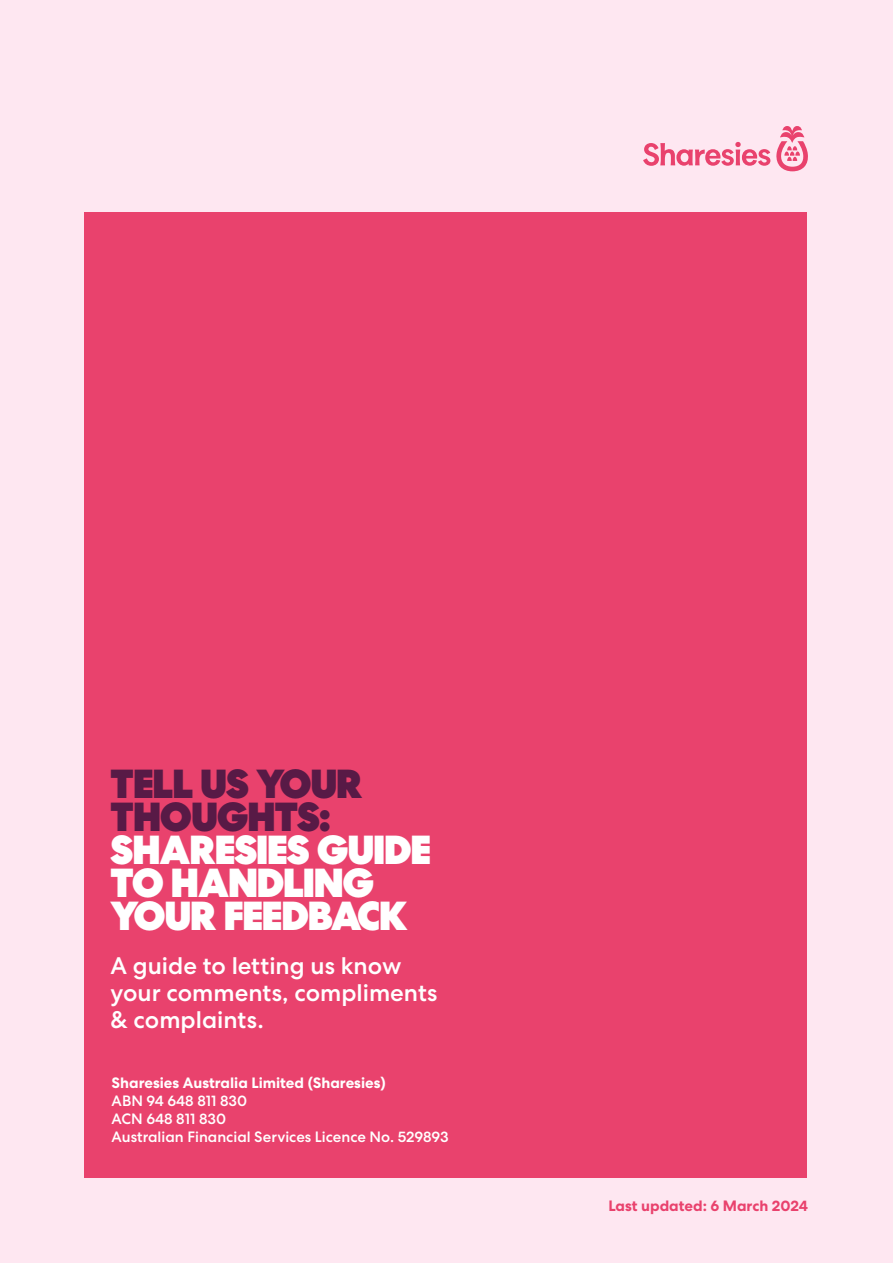
<style>
.page{position:relative;width:893px;height:1263px;background:#fee7f1}
.page>*{position:absolute;margin:0;border:0;box-sizing:border-box;transform-origin:0 0}
.t1{font:900 40.5px/33px "Centra No 2";color:#fff}
.t2{font:900 40.5px/33px "Centra No 2";color:#581a46}
.t3{font:500 24px/27px "Centra No 2";color:#fff}
.t4{font:500 15px/18px "Centra No 2";color:#fff}
.t5{font:700 15px "Centra No 2";color:#fff}
.t6{font:700 15px "Centra No 2";color:#e9426d}
</style>
<div class="page">
<div style="left:84px;top:213px;width:723px;height:965px;background:#e9426d"></div>
<svg style="left:776px;top:126px;width:32px;height:45px"></svg>
<svg style="left:643px;top:142px;width:127px;height:24px"></svg>
<h1 class="t2" style="left:111px;top:768px;width:253px">TELL US YOUR<br>THOUGHTS:</h1>
<h1 class="t1" style="left:111px;top:834px;width:322px">SHARESIES GUIDE<br>TO HANDLING<br>YOUR FEEDBACK</h1>
<h2 class="t3" style="left:111px;top:952px;width:328px">A guide to letting us know your comments, compliments &amp; complaints.</h2>
<p class="t5" style="left:112px;top:1073px;width:276px">Sharesies Australia Limited (Sharesies)</p>
<p class="t4" style="left:112px;top:1091px;width:338px">ABN 94 648 811 830<br>ACN 648 811 830<br>Australian Financial Services Licence No. 529893</p>
<p class="t6" style="left:608px;top:1197px;width:201px">Last updated: 6 March 2024</p>
</div>
